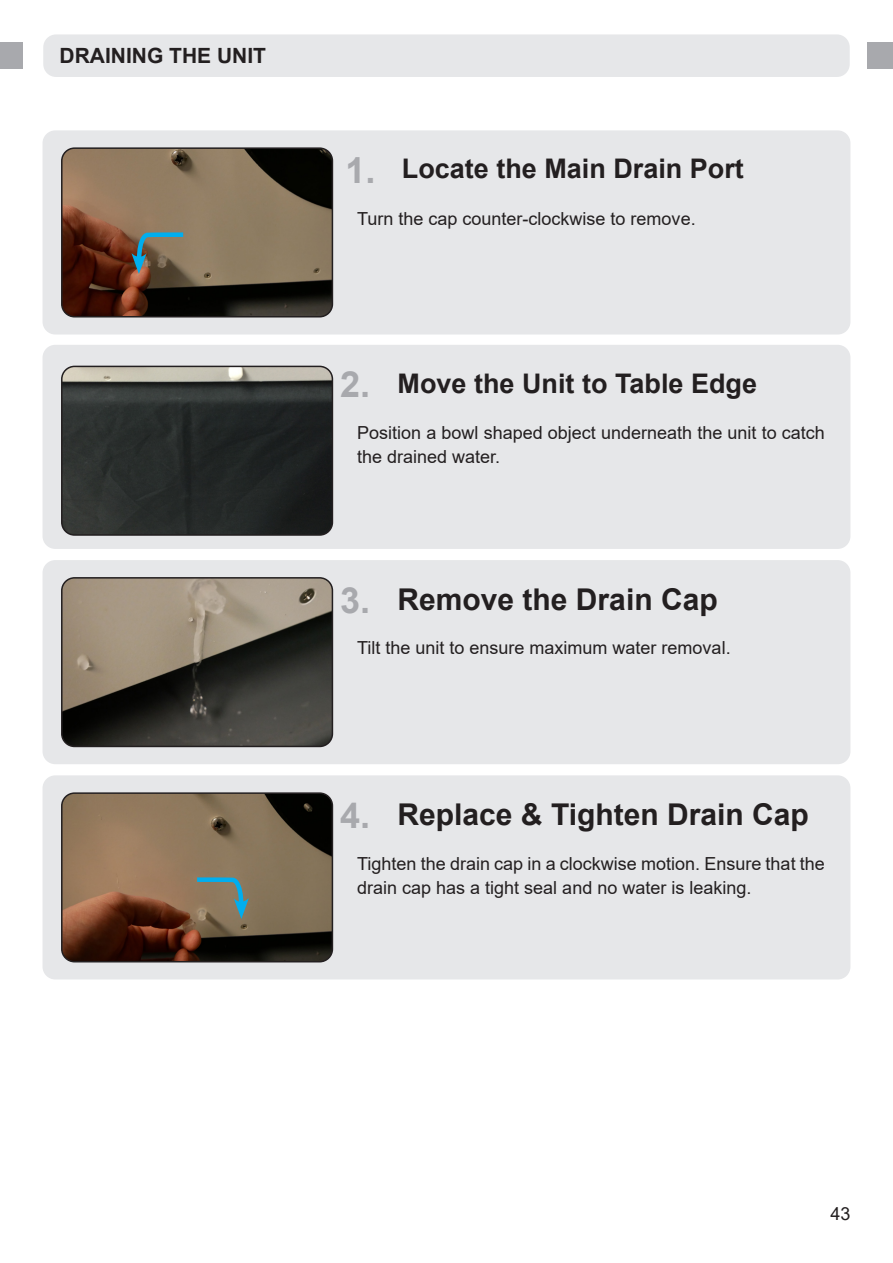
<style>
.page{position:relative;width:893px;height:1263px;background:#fff}
.page>*{position:absolute;margin:0;border:0;box-sizing:border-box;transform-origin:0 0}
.Step_number{font:700 36px "Arial";color:#a8a9ad}
.Step_title{font:700 30px "Arial";color:#231f20}
.Step_title-2{font:700 27px "Arial";color:#231f20}
.Subtitle{font:700 21px "Arial";color:#231f20}
.Normal_text_-_justif{font:18px/24px "Arial";color:#231f20}
</style>
<div class="page">
<div style="left:43px;top:345px;width:807px;height:204px;background:#e6e7e9;border-radius:13px"></div>
<div style="left:43px;top:775px;width:807px;height:204px;background:#e6e7e9;border-radius:13px"></div>
<div style="left:43px;top:560px;width:807px;height:204px;background:#e6e7e9;border-radius:13px"></div>
<div style="left:43px;top:130px;width:807px;height:204px;background:#e6e7e9;border-radius:13px"></div>
<div style="left:0;top:43px;width:23px;height:26px;background:#a8a9ad"></div>
<div style="left:867px;top:43px;width:26px;height:26px;background:#a8a9ad"></div>
<img style="left:62px;top:795px;width:270px;height:167px">
<div style="left:61px;top:792px;width:272px;height:170px;border:2px solid #231f20;border-radius:13px"></div>
<img style="left:62px;top:578px;width:270px;height:168px">
<div style="left:61px;top:577px;width:272px;height:170px;border:2px solid #231f20;border-radius:13px"></div>
<svg style="left:193px;top:875px;width:56px;height:44px;background:#778175"></svg>
<img style="left:62px;top:150px;width:270px;height:167px">
<div style="left:61px;top:147px;width:272px;height:170px;border:2px solid #231f20;border-radius:13px"></div>
<svg style="left:131px;top:230px;width:57px;height:44px;background:#6c7066"></svg>
<img style="left:62px;top:366px;width:270px;height:167px">
<div style="left:61px;top:366px;width:272px;height:170px;border:2px solid #231f20;border-radius:13px"></div>
<div style="left:43px;top:34px;width:807px;height:43px;background:#e6e7e9;border-radius:13px"></div>
<p class="Subtitle" style="left:60px;top:41px;width:208px">DRAINING THE UNIT</p>
<p class="Step_number" style="left:345px;top:145px;width:32px">1.</p>
<p class="Step_title-2" style="left:402px;top:150px;width:344px">Locate the Main Drain Port</p>
<p class="Normal_text_-_justif" style="left:357px;top:206px;width:340px">Turn the cap counter-clockwise to remove.</p>
<p class="Step_number" style="left:340px;top:359px;width:32px">2.</p>
<p class="Step_title-2" style="left:398px;top:364px;width:361px">Move the Unit to Table Edge</p>
<p class="Normal_text_-_justif" style="left:357px;top:421px;width:469px">Position a bowl shaped object underneath the unit to catch the drained water.</p>
<p class="Step_number" style="left:340px;top:574px;width:32px">3.</p>
<p class="Step_title" style="left:398px;top:578px;width:322px">Remove the Drain Cap</p>
<p class="Normal_text_-_justif" style="left:357px;top:636px;width:375px">Tilt the unit to ensure maximum water removal.</p>
<p class="Step_number" style="left:340px;top:790px;width:32px">4.</p>
<p class="Step_title" style="left:398px;top:794px;width:413px">Replace &amp; Tighten Drain Cap</p>
<p class="Normal_text_-_justif" style="left:357px;top:851px;width:469px">Tighten the drain cap in a clockwise motion. Ensure that the drain cap has a tight seal and no water is leaking.</p>
<p class="Normal_text_-_justif" style="left:830px;top:1201px;width:22px">43</p>
</div>
